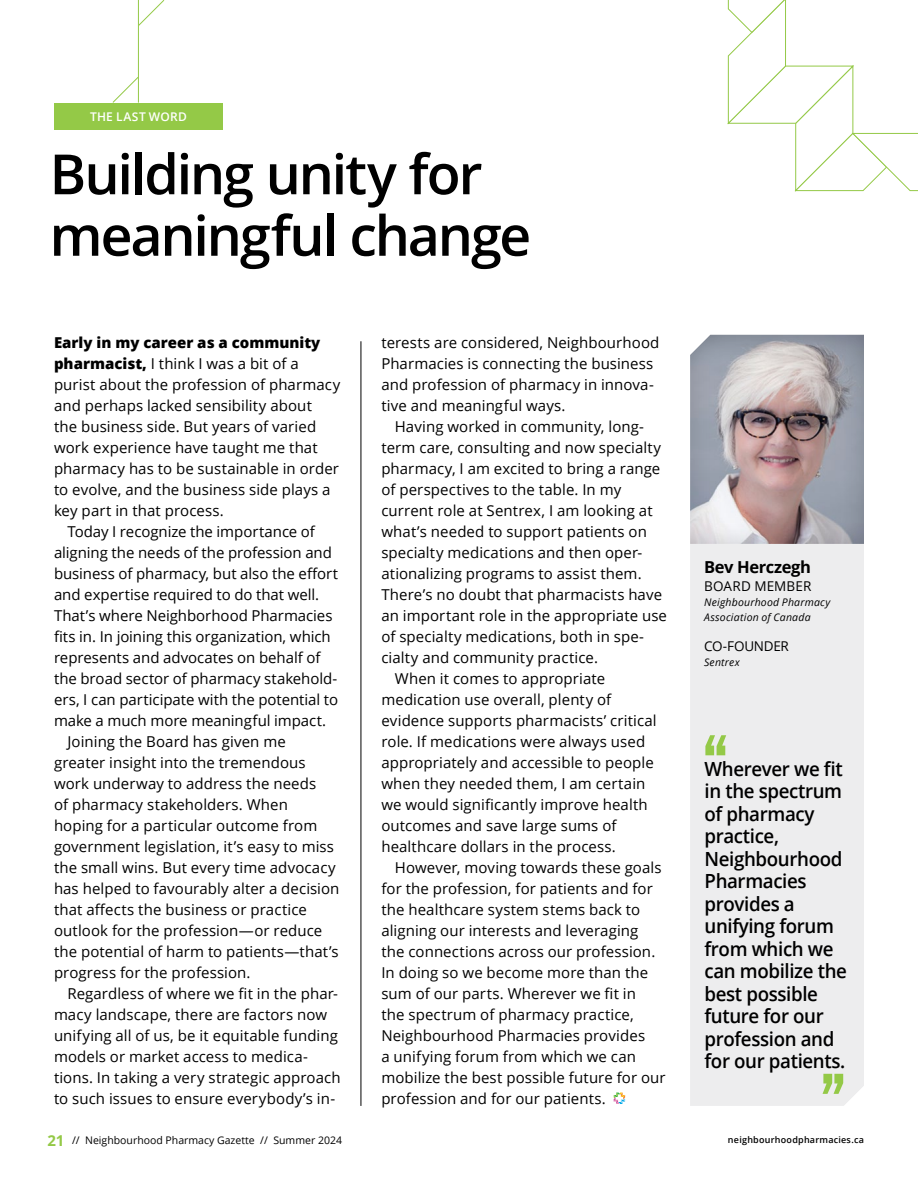
<style>
.page{position:relative;width:918px;height:1188px;background:#fff}
.page>*{position:absolute;margin:0;border:0;box-sizing:border-box;transform-origin:0 0}
.t1{font:700 condensed 72px "Trade Gothic Next LT Pro";color:#94c947}
.t2{font:600 55.5px/61.5px "Open Sans";letter-spacing:-.04em;color:#000}
.t3{font:600 19.5px/22.5px "Open Sans";letter-spacing:-.02em;color:#000;scale:.96 1}
.t4{font:700 16.5px "Open Sans";letter-spacing:-.02em;color:#000}
.t5{font:15px/21px "Open Sans";letter-spacing:.005em;color:#000}
.t6{font:800 15px "Open Sans";color:#000}
.t7{font:13.5px "Open Sans";color:#000}
.t8{font:13.5px "Open Sans";letter-spacing:-.02em;color:#000}
.t9{font:600 12px "Open Sans";letter-spacing:.025em;color:#fff}
.t10{font:italic 10.5px/15px "Open Sans";letter-spacing:.02em;color:#000}
.t11{font:10.5px "Open Sans";color:#000}
.t12{font:600 9px "Open Sans";letter-spacing:.025em;color:#000}
.s1{font-weight:800}
.s2{font-weight:700;font-size:15px;color:#94c947}
</style>
<div class="page">
<svg style="left:727px;top:0;width:191px;height:192px"></svg>
<div style="left:690px;top:546px;width:174px;height:560px;background:#ededee"></div>
<div style="left:678px;top:323px;width:201px;height:223px;background:#000;opacity:.15"></div>
<svg style="left:614px;top:1093px;width:11px;height:11px"></svg>
<div style="left:54px;top:103px;width:169px;height:27px;background:#94c947"></div>
<hr style="left:361px;top:341px;width:1px;height:765px;background:#000">
<hr style="left:138px;top:0;width:1px;height:103px;background:#94c947">
<svg style="left:112px;top:77px;width:27px;height:26px"></svg>
<svg style="left:138px;top:0;width:27px;height:26px"></svg>
<p class="t9" style="left:90px;top:108px;width:98px">THE LAST WORD</p>
<h2 class="t2" style="left:50px;top:142px;width:483px">Building unity for meaningful change</h2>
<p class="t6" style="left:54px;top:331px;width:268px">Early in my career as a community</p>
<p class="t5" style="left:54px;top:353px;width:246px"><span class="s1">pharmacist,</span> I think I was a bit of a</p>
<p class="t5" style="left:54px;top:374px;width:288px">purist about the profession of pharmacy</p>
<p class="t5" style="left:54px;top:395px;width:260px">and perhaps lacked sensibility about</p>
<p class="t5" style="left:54px;top:416px;width:264px">the business side. But years of varied</p>
<p class="t5" style="left:54px;top:437px;width:265px">work experience have taught me that</p>
<p class="t5" style="left:54px;top:458px;width:286px">pharmacy has to be sustainable in order</p>
<p class="t5" style="left:54px;top:479px;width:278px">to evolve, and the business side plays a</p>
<p class="t5" style="left:54px;top:500px;width:171px">key part in that process.</p>
<p class="t5" style="left:68px;top:521px;width:249px">Today I recognize the importance of</p>
<p class="t5" style="left:54px;top:542px;width:279px">aligning the needs of the profession and</p>
<p class="t5" style="left:54px;top:563px;width:286px">business of pharmacy, but also the effort</p>
<p class="t5" style="left:54px;top:584px;width:267px">and expertise required to do that well.</p>
<p class="t5" style="left:54px;top:605px;width:280px">That’s where Neighborhood Pharmacies</p>
<p class="t5" style="left:54px;top:626px;width:278px">fits in. In joining this organization, which</p>
<p class="t5" style="left:54px;top:647px;width:268px">represents and advocates on behalf of</p>
<p class="t5" style="left:54px;top:668px;width:285px">the broad sector of pharmacy stakehold-</p>
<p class="t5" style="left:54px;top:689px;width:286px">ers, I can participate with the potential to</p>
<p class="t5" style="left:54px;top:710px;width:274px">make a much more meaningful impact.</p>
<p class="t5" style="left:68px;top:731px;width:220px">Joining the Board has given me</p>
<p class="t5" style="left:54px;top:752px;width:253px">greater insight into the tremendous</p>
<p class="t5" style="left:54px;top:773px;width:264px">work underway to address the needs</p>
<p class="t5" style="left:54px;top:794px;width:236px">of pharmacy stakeholders. When</p>
<p class="t5" style="left:54px;top:815px;width:265px">hoping for a particular outcome from</p>
<p class="t5" style="left:54px;top:836px;width:282px">government legislation, it’s easy to miss</p>
<p class="t5" style="left:54px;top:857px;width:283px">the small wins. But every time advocacy</p>
<p class="t5" style="left:54px;top:878px;width:287px">has helped to favourably alter a decision</p>
<p class="t5" style="left:54px;top:899px;width:254px">that affects the business or practice</p>
<p class="t5" style="left:54px;top:920px;width:270px">outlook for the profession—or reduce</p>
<p class="t5" style="left:54px;top:941px;width:286px">the potential of harm to patients—that’s</p>
<p class="t5" style="left:54px;top:962px;width:198px">progress for the profession.</p>
<p class="t5" style="left:68px;top:983px;width:272px">Regardless of where we fit in the phar-</p>
<p class="t5" style="left:54px;top:1004px;width:275px">macy landscape, there are factors now</p>
<p class="t5" style="left:54px;top:1025px;width:285px">unifying all of us, be it equitable funding</p>
<p class="t5" style="left:54px;top:1046px;width:255px">models or market access to medica-</p>
<p class="t5" style="left:54px;top:1067px;width:288px">tions. In taking a very strategic approach</p>
<p class="t5" style="left:54px;top:1088px;width:283px">to such issues to ensure everybody’s in-</p>
<p class="t5" style="left:381px;top:332px;width:280px">terests are considered, Neighbourhood Pharmacies is connecting the business and profession of pharmacy in innova&shy;tive and meaningful ways.</p>
<p class="t5" style="left:395px;top:416px;width:251px">Having worked in community, long-</p>
<p class="t5" style="left:381px;top:437px;width:281px">term care, consulting and now specialty</p>
<p class="t5" style="left:381px;top:458px;width:280px">pharmacy, I am excited to bring a range</p>
<p class="t5" style="left:381px;top:479px;width:241px">of perspectives to the table. In my</p>
<p class="t5" style="left:381px;top:500px;width:273px">current role at Sentrex, I am looking at</p>
<p class="t5" style="left:381px;top:521px;width:267px">what’s needed to support patients on</p>
<p class="t5" style="left:381px;top:542px;width:262px">specialty medications and then oper-</p>
<p class="t5" style="left:381px;top:563px;width:262px">ationalizing programs to assist them.</p>
<p class="t5" style="left:381px;top:584px;width:282px">There’s no doubt that pharmacists have</p>
<p class="t5" style="left:381px;top:605px;width:287px">an important role in the appropriate use</p>
<p class="t5" style="left:381px;top:626px;width:264px">of specialty medications, both in spe-</p>
<p class="t5" style="left:381px;top:647px;width:218px">cialty and community practice.</p>
<p class="t5" style="left:395px;top:668px;width:212px">When it comes to appropriate</p>
<p class="t5" style="left:381px;top:689px;width:231px">medication use overall, plenty of</p>
<p class="t5" style="left:381px;top:710px;width:277px">evidence supports pharmacists’ critical</p>
<p class="t5" style="left:381px;top:731px;width:265px">role. If medications were always used</p>
<p class="t5" style="left:381px;top:752px;width:274px">appropriately and accessible to people</p>
<p class="t5" style="left:381px;top:773px;width:266px">when they needed them, I am certain</p>
<p class="t5" style="left:381px;top:794px;width:268px">we would significantly improve health</p>
<p class="t5" style="left:381px;top:815px;width:237px">outcomes and save large sums of</p>
<p class="t5" style="left:381px;top:836px;width:236px">healthcare dollars in the process.</p>
<p class="t5" style="left:395px;top:857px;width:268px">However, moving towards these goals</p>
<p class="t5" style="left:381px;top:878px;width:273px">for the profession, for patients and for</p>
<p class="t5" style="left:381px;top:899px;width:260px">the healthcare system stems back to</p>
<p class="t5" style="left:381px;top:920px;width:259px">aligning our interests and leveraging</p>
<p class="t5" style="left:381px;top:941px;width:275px">the connections across our profession.</p>
<p class="t5" style="left:381px;top:962px;width:268px">In doing so we become more than the</p>
<p class="t5" style="left:381px;top:983px;width:256px">sum of our parts. Wherever we fit in</p>
<p class="t5" style="left:381px;top:1004px;width:254px">the spectrum of pharmacy practice,</p>
<p class="t5" style="left:381px;top:1025px;width:265px">Neighbourhood Pharmacies provides</p>
<p class="t5" style="left:381px;top:1046px;width:256px">a unifying forum from which we can</p>
<p class="t5" style="left:381px;top:1067px;width:286px">mobilize the best possible future for our</p>
<p class="t5" style="left:381px;top:1088px;width:226px">profession and for our patients.</p>
<p class="t4" style="left:704px;top:555px;width:108px">Bev Herczegh</p>
<p class="t7" style="left:704px;top:576px;width:109px">BOARD MEMBER</p>
<p class="t10" style="left:704px;top:594px;width:128px">Neighbourhood Pharmacy<br>Association of Canada</p>
<p class="t8" style="left:704px;top:636px;width:86px">CO-FOUNDER</p>
<p class="t10" style="left:704px;top:654px;width:37px">Sentrex</p>
<h1 class="t1" style="left:702px;top:712px;width:29px">‘‘</h1>
<h3 class="t3" style="left:705px;top:757px;width:150px">Wherever we fit in the spectrum of pharmacy practice,<br>Neighbourhood<br>Pharmacies provides a unifying forum from which we can mobilize the best possible future for our profession and for our patients.</h3>
<h1 class="t1" style="left:819px;top:1050px;width:29px">’’</h1>
<p class="t11" style="left:47px;top:1133px;width:296px"><span class="s2">21</span> // Neighbourhood Pharmacy Gazette // Summer 2024</p>
<p class="t12" style="left:728px;top:1134px;width:138px">neighbourhoodpharmacies.ca</p>
</div>
